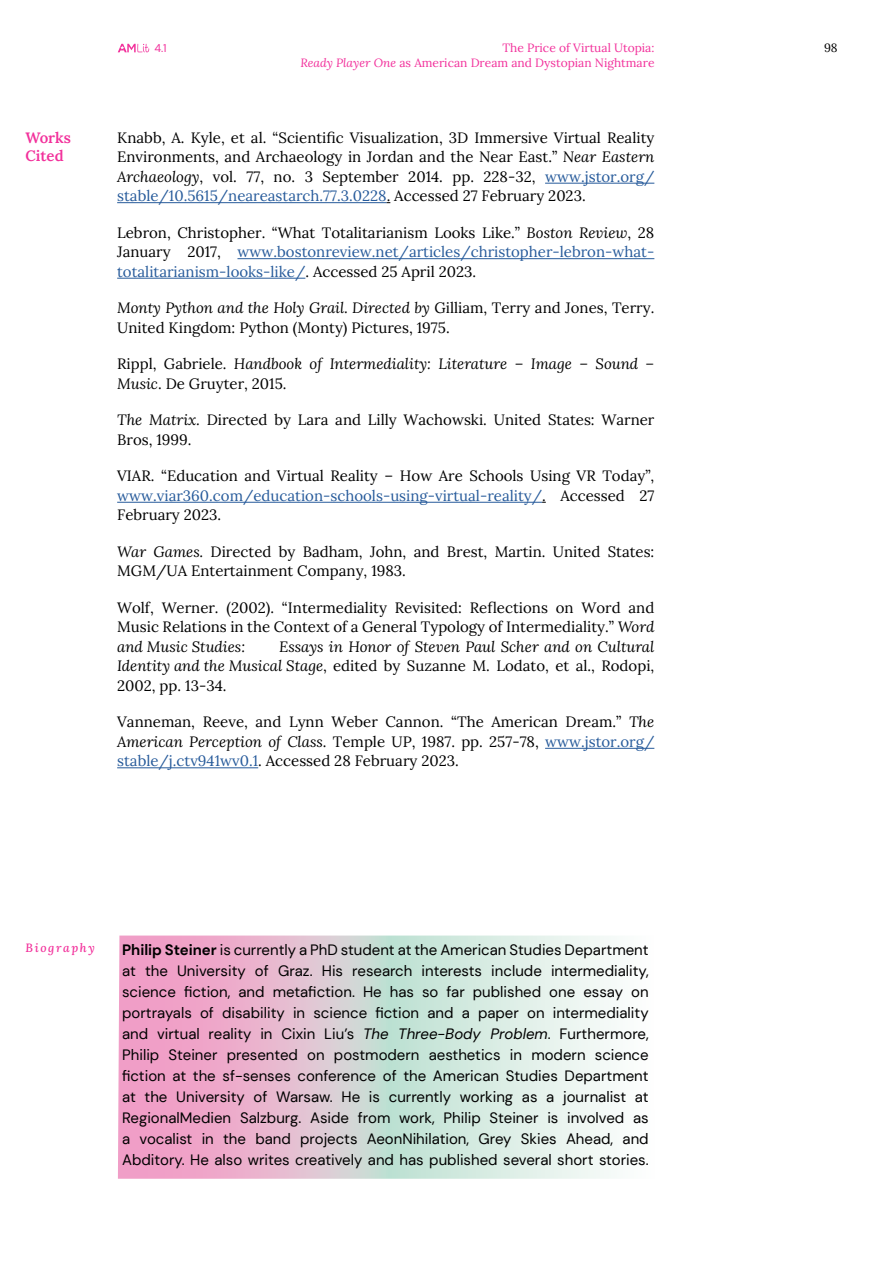
<style>
.page{position:relative;width:893px;height:1263px;background:#fff}
.page>*{position:absolute;margin:0;border:0;box-sizing:border-box;transform-origin:0 0}
.Works_Cited{font:15px/19.5px "Lora";color:#000;text-align:justify}
.Biography___Abstract___Keywords{font:15px/21px "DM Sans";color:#000;text-align:justify}
.Works_Cited-2{font:italic 15px/19.5px "Lora";color:#000}
.H_Appendix{font:600 15px/18px "Lora";color:#f2309b}
.Kopfzeile{font:12px "Lora";color:#f2309b}
.t1{font:italic 500 12px "Lora";letter-spacing:.14em;color:#f2309b}
.t2{font:12px "Lora";color:#000}
.t3{font:11.25px "DM Sans";color:#f2309b}
.s1{font-style:italic}
.s2{color:#275b9b}
.s3{font-style:normal}
.s4{font-weight:700}
</style>
<div class="page">
<svg style="left:118px;top:44px;width:31px;height:8px"></svg>
<hr style="left:545px;top:183px;width:109px;height:1px;background:#275b9b">
<hr style="left:117px;top:202px;width:270px;height:1px;background:#275b9b">
<hr style="left:237px;top:258px;width:417px;height:1px;background:#275b9b">
<hr style="left:117px;top:278px;width:188px;height:1px;background:#275b9b">
<hr style="left:117px;top:502px;width:425px;height:1px;background:#275b9b">
<hr style="left:545px;top:748px;width:109px;height:1px;background:#275b9b">
<hr style="left:117px;top:767px;width:141px;height:1px;background:#275b9b">
<svg style="left:118px;top:935px;width:493px;height:244px;background:#e0cfd8"></svg>
<p class="H_Appendix" style="left:25px;top:127px;width:47px">Works<br>Cited</p>
<p class="Kopfzeile" style="left:503px;top:39px;width:153px">The Price of Virtual Utopia:</p>
<p class="Kopfzeile" style="left:300px;top:53px;width:356px"><span class="s1">Ready Player One</span> as American Dream and Dystopian Nightmare</p>
<p class="t3" style="left:154px;top:41px;width:14px">4.1</p>
<p class="t2" style="left:824px;top:39px;width:15px">98</p>
<p class="Works_Cited" style="left:117px;top:127px;width:539px">Knabb, A. Kyle, et al. “Scientific Visualization, 3D Immersive Virtual Reality Environments, and Archaeology in Jordan and the Near East.” <span class="s1">Near Eastern Archaeology</span>, vol. 77, no. 3 September 2014. pp. 228-32, <span class="s2">www.jstor.org/ stable/10.5615/neareastarch.77.3.0228</span>. Accessed 27 February 2023.</p>
<p class="Works_Cited" style="left:117px;top:222px;width:539px">Lebron, Christopher. “What Totalitarianism Looks Like.” <span class="s1">Boston Review</span>, 28<br>January 2017, <span class="s2">www.bostonreview.net/articles/christopher-lebron-what&shy;totalitarianism-looks-like/</span>. Accessed 25 April 2023.</p>
<p class="Works_Cited" style="left:117px;top:297px;width:539px"><span class="s1">Monty Python and the Holy Grail. Directed by</span> Gilliam, Terry and Jones, Terry.<br>United Kingdom: Python (Monty) Pictures, 1975.</p>
<p class="Works_Cited-2" style="left:117px;top:354px;width:539px"><span class="s3">Rippl, Gabriele.</span> Handbook of Intermediality: Literature – Image – Sound –<br>Music<span class="s3">. De Gruyter, 2015.</span></p>
<p class="Works_Cited" style="left:117px;top:409px;width:539px"><span class="s1">The Matrix.</span> Directed by Lara and Lilly Wachowski. United States: Warner<br>Bros, 1999.</p>
<p class="Works_Cited" style="left:117px;top:465px;width:539px">VIAR. “Education and Virtual Reality – How Are Schools Using VR Today”, <span class="s2">www.viar360.com/education-schools-using-virtual-reality/</span>. Accessed 27<br>February 2023.</p>
<p class="Works_Cited" style="left:117px;top:541px;width:539px"><span class="s1">War Games.</span> Directed by Badham, John, and Brest, Martin. United States:<br>MGM/UA Entertainment Company, 1983.</p>
<p class="Works_Cited" style="left:117px;top:597px;width:539px">Wolf, Werner. (2002). “Intermediality Revisited: Reflections on Word and Music Relations in the Context of a General Typology of Intermediality.” <span class="s1">Word and Music Studies:</span></p>
<p class="Works_Cited-2" style="left:117px;top:636px;width:539px;text-align:justify;text-indent:162px">Essays in Honor of Steven Paul Scher and on Cultural Identity and the Musical Stage<span class="s3">, edited by Suzanne M. Lodato, et al., Rodopi, 2002, pp. 13-34.</span></p>
<p class="Works_Cited" style="left:117px;top:711px;width:539px">Vanneman, Reeve, and Lynn Weber Cannon. “The American Dream.” <span class="s1">The American Perception of Class</span>. Temple UP, 1987. pp. 257-78, <span class="s2">www.jstor.org/ stable/j.ctv941wv0.1</span>. Accessed 28 February 2023.</p>
<h3 class="t1" style="left:25px;top:940px;width:71px">Biography</h3>
<p class="Biography___Abstract___Keywords" style="left:122px;top:939px;width:528px"><span class="s4">Philip Steiner</span> is currently a PhD student at the American Studies Department at the University of Graz. His research interests include intermediality, science fiction, and metafiction. He has so far published one essay on portrayals of disability in science fiction and a paper on intermediality and virtual reality in Cixin Liu’s <span class="s1">The Three-Body Problem</span>. Furthermore, Philip Steiner presented on postmodern aesthetics in modern science fiction at the sf-senses conference of the American Studies Department at the University of Warsaw. He is currently working as a journalist at RegionalMedien Salzburg. Aside from work, Philip Steiner is involved as a vocalist in the band projects AeonNihilation, Grey Skies Ahead, and Abditory. He also writes creatively and has published several short stories.</p>
</div>
